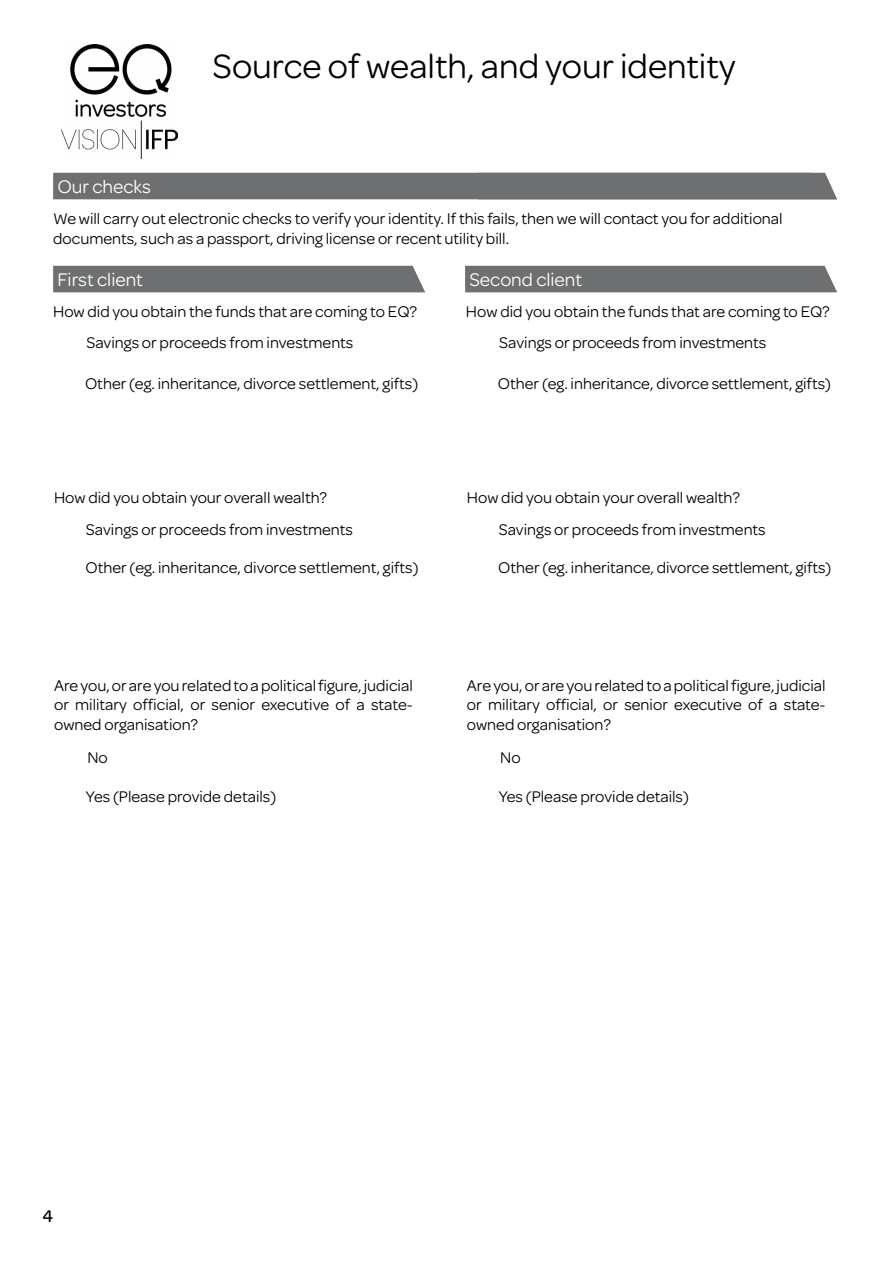
<style>
.page{position:relative;width:893px;height:1263px;background:#fff}
.page>*{position:absolute;margin:0;border:0;box-sizing:border-box;transform-origin:0 0}
.t1{font:36px "Omnes";color:#000}
.t2{font:19.5px "Omnes";color:#fff}
.t3{font:500 18px "Omnes";color:#000}
.t4{font:16.5px/19.8px "Omnes";color:#000}
</style>
<div class="page">
<img style="left:61px;top:45px;width:117px;height:114px">
<div style="left:53px;top:266px;width:372px;height:26px;background:#6d6f71"></div>
<div style="left:465px;top:266px;width:372px;height:26px;background:#6d6f71"></div>
<div style="left:53px;top:173px;width:784px;height:26px;background:#6d6f71"></div>
<p class="t2" style="left:57px;top:173px;width:95px">Our checks</p>
<h1 class="t1" style="left:213px;top:42px;width:525px">Source of wealth, and your identity</h1>
<p class="t4" style="left:53px;top:208px;width:731px">We will carry out electronic checks to verify your identity. If this fails, then we will contact you for additional documents, such as a passport, driving license or recent utility bill.</p>
<p class="t2" style="left:57px;top:266px;width:87px">First client</p>
<p class="t2" style="left:469px;top:266px;width:114px">Second client</p>
<p class="t4" style="left:86px;top:295px;width:332px;line-height:30.8px;text-indent:-33px">How did you obtain the funds that are coming to EQ?<br>Savings or proceeds from investments</p>
<p class="t4" style="left:85px;top:373px;width:335px">Other (eg. inheritance, divorce settlement, gifts)</p>
<p class="t4" style="left:499px;top:295px;width:332px;line-height:30.8px;text-indent:-33px">How did you obtain the funds that are coming to EQ?<br>Savings or proceeds from investments</p>
<p class="t4" style="left:498px;top:373px;width:335px">Other (eg. inheritance, divorce settlement, gifts)</p>
<p class="t4" style="left:86px;top:481px;width:268px;line-height:32.1px;text-indent:-32px">How did you obtain your overall wealth?<br>Savings or proceeds from investments</p>
<p class="t4" style="left:85px;top:556px;width:335px">Other (eg. inheritance, divorce settlement, gifts)</p>
<p class="t4" style="left:54px;top:674px;width:360px;text-align:justify">Are you, or are you related to a political figure, judicial or military official, or senior executive of a state&shy;owned organisation?</p>
<p class="t4" style="left:87px;top:747px;width:22px">No</p>
<p class="t4" style="left:86px;top:785px;width:192px">Yes (Please provide details)</p>
<p class="t4" style="left:499px;top:481px;width:268px;line-height:32.1px;text-indent:-32px">How did you obtain your overall wealth?<br>Savings or proceeds from investments</p>
<p class="t4" style="left:498px;top:556px;width:335px">Other (eg. inheritance, divorce settlement, gifts)</p>
<p class="t4" style="left:467px;top:674px;width:360px;text-align:justify">Are you, or are you related to a political figure, judicial or military official, or senior executive of a state&shy;owned organisation?</p>
<p class="t4" style="left:500px;top:747px;width:22px">No</p>
<p class="t4" style="left:499px;top:786px;width:192px">Yes (Please provide details)</p>
<p class="t3" style="left:42px;top:1203px;width:12px">4</p>
</div>
